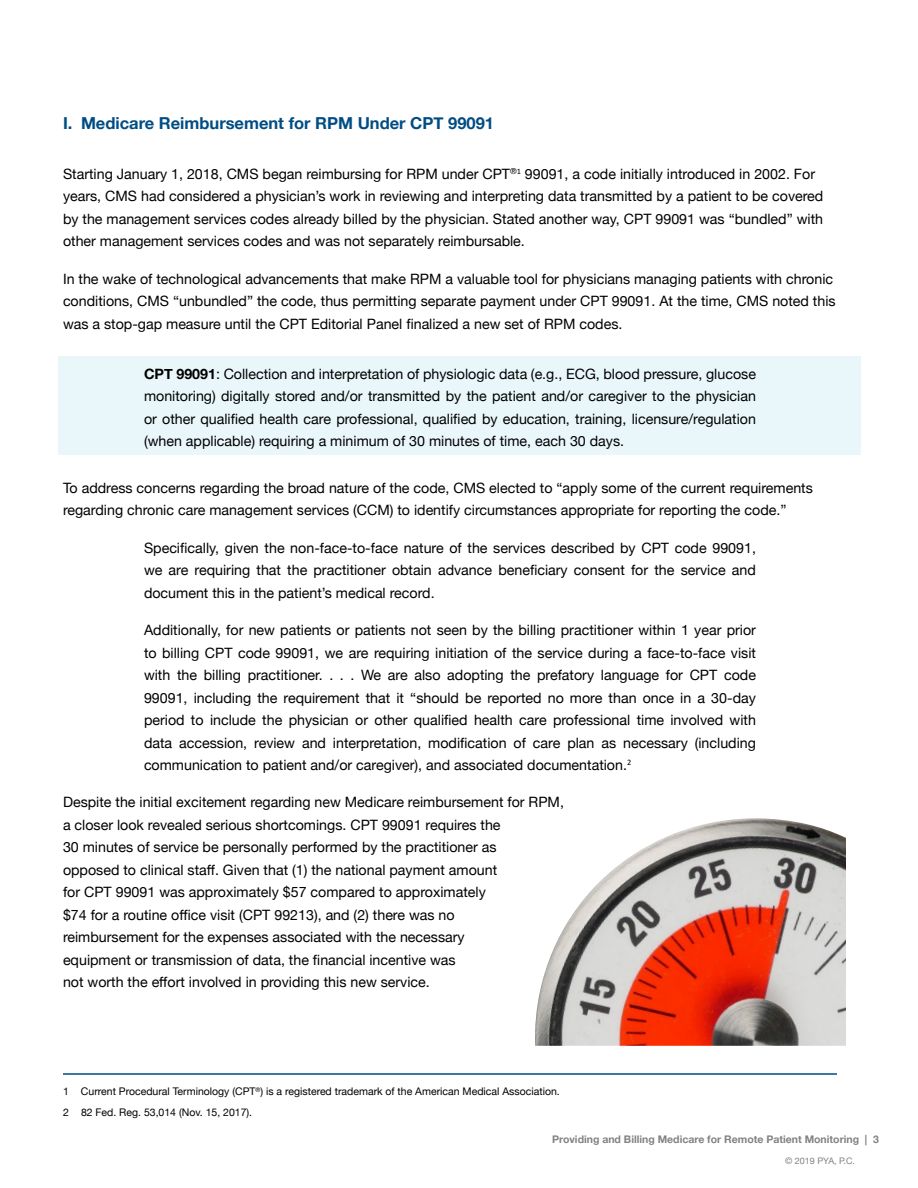
<style>
.page{position:relative;width:918px;height:1188px;background:#fff}
.page>*{position:absolute;margin:0;border:0;box-sizing:border-box;transform-origin:0 0}
.t1{font:700 16.5px "Helvetica Neue";color:#004d83}
.t2{font:14.25px/22.5px "Helvetica Neue";color:#000}
.t3{font:10.5px/21px "Helvetica Neue";color:#000}
.t4{font:700 10.5px "Helvetica Neue";color:#808285}
.t5{font:9px "Helvetica Neue";color:#808285}
.s1{font-weight:700}
</style>
<div class="page">
<div style="left:58px;top:356px;width:802px;height:99px;background:#eaf7fa"></div>
<hr style="left:63px;top:1073px;width:774px;height:2px;background:#004d83">
<img style="left:535px;top:818px;width:311px;height:228px">
<p class="t1" style="left:63px;top:111px;width:433px">I. Medicare Reimbursement for RPM Under CPT 99091</p>
<p class="t2" style="left:63px;top:163px;width:762px">Starting January 1, 2018, CMS began reimbursing for RPM under CPT<sup>®</sup><sup>1</sup> 99091, a code initially introduced in 2002. For years, CMS had considered a physician’s work in reviewing and interpreting data transmitted by a patient to be covered by the management services codes already billed by the physician. Stated another way, CPT 99091 was “bundled” with other management services codes and was not separately reimbursable.</p>
<p class="t2" style="left:63px;top:268px;width:774px">In the wake of technological advancements that make RPM a valuable tool for physicians managing patients with chronic conditions, CMS “unbundled” the code, thus permitting separate payment under CPT 99091. At the time, CMS noted this was a stop-gap measure until the CPT Editorial Panel finalized a new set of RPM codes.</p>
<p class="t2" style="left:144px;top:363px;width:614px;text-align:justify"><span class="s1">CPT 99091</span>: Collection and interpretation of physiologic data (e.g., ECG, blood pressure, glucose monitoring) digitally stored and/or transmitted by the patient and/or caregiver to the physician or other qualified health care professional, qualified by education, training, licensure/regulation (when applicable) requiring a minimum of 30 minutes of time, each 30 days.</p>
<p class="t2" style="left:63px;top:477px;width:751px">To address concerns regarding the broad nature of the code, CMS elected to “apply some of the current requirements regarding chronic care management services (CCM) to identify circumstances appropriate for reporting the code.”</p>
<p class="t2" style="left:144px;top:537px;width:614px;text-align:justify">Specifically, given the non-face-to-face nature of the services described by CPT code 99091, we are requiring that the practitioner obtain advance beneficiary consent for the service and document this in the patient’s medical record.</p>
<p class="t2" style="left:144px;top:620px;width:614px;text-align:justify">Additionally, for new patients or patients not seen by the billing practitioner within 1 year prior to billing CPT code 99091, we are requiring initiation of the service during a face-to-face visit with the billing practitioner. . . . We are also adopting the prefatory language for CPT code 99091, including the requirement that it “should be reported no more than once in a 30-day period to include the physician or other qualified health care professional time involved with data accession, review and interpretation, modification of care plan as necessary (including communication to patient and/or caregiver), and associated documentation.<sup>2</sup></p>
<p class="t2" style="left:63px;top:792px;width:502px">Despite the initial excitement regarding new Medicare reimbursement for RPM, a closer look revealed serious shortcomings. CPT 99091 requires the<br>30 minutes of service be personally performed by the practitioner as<br>opposed to clinical staff. Given that (1) the national payment amount<br>for CPT 99091 was approximately $57 compared to approximately<br>$74 for a routine office visit (CPT 99213), and (2) there was no<br>reimbursement for the expenses associated with the necessary<br>equipment or transmission of data, the financial incentive was<br>not worth the effort involved in providing this new service.</p>
<p class="t3" style="left:63px;top:1081px;width:498px">1 Current Procedural Terminology (CPT<sup>®</sup>) is a registered trademark of the American Medical Association.<br>2 82 Fed. Reg. 53,014 (Nov. 15, 2017).</p>
<p class="t4" style="left:552px;top:1131px;width:328px">Providing and Billing Medicare for Remote Patient Monitoring | 3</p>
<p class="t5" style="left:785px;top:1154px;width:71px">© 2019 PYA, P.C.</p>
</div>
